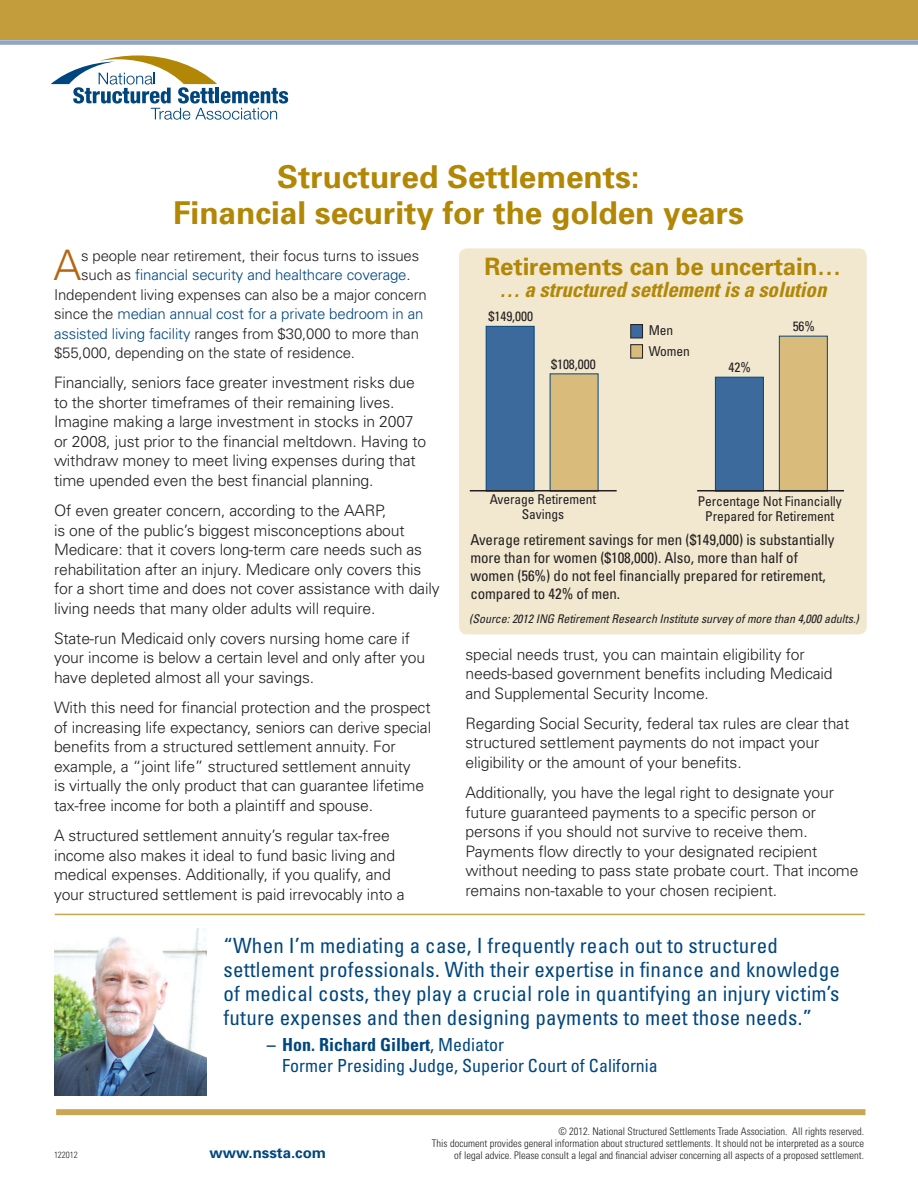
<style>
.page{position:relative;width:918px;height:1188px;background:#fff}
.page>*{position:absolute;margin:0;border:0;box-sizing:border-box;transform-origin:0 0}
.first_para{font:300 42px "Univers";color:#b66512}
.t1{font:700 31.5px/36px "Univers";color:#b28705;text-align:center}
.subhead{font:700 24px "Univers";letter-spacing:-.005em;color:#b28705}
.t2{font:condensed 21px/24px "Univers";letter-spacing:.01em;color:#00467e}
.subhead-2{font:italic 700 condensed 21px "Univers";letter-spacing:-.005em;color:#b28705}
.attribute{font:condensed 18px "Univers";color:#00467e}
.attribute-2{font:700 condensed 18px "Univers";color:#00467e}
.body{font:300 15.75px/19.5px "Univers";letter-spacing:-.01em;color:#231f20}
.first_para-2{font:300 15px "Univers";letter-spacing:-.01em;color:#231f20}
.subhead-3{font:condensed 15px/18px "Univers";letter-spacing:-.005em;color:#231f20}
.first_para-3{font:300 15px "Univers";letter-spacing:-.01em;color:#00467e}
.t3{font:700 15px "Univers";color:#00467e}
.subhead-4{font:condensed 13.5px/15px "Univers";letter-spacing:-.005em;color:#231f20;text-align:center}
.subhead-5{font:italic condensed 12px "Univers";letter-spacing:-.005em;color:#231f20}
.t4{font:300 condensed 10.5px/12px "Univers";color:#231f20;text-align:right}
.t5{font:300 condensed 9px "Univers";color:#231f20}
.s1{color:#231f20}
.s2{color:#00467e}
.s3{font-weight:400}
</style>
<div class="page">
<div style="left:0;top:0;width:918px;height:40px;background:#c39c3b"></div>
<div style="left:0;top:40px;width:918px;height:5px;background:#8fa4c7"></div>
<svg style="left:51px;top:55px;width:237px;height:65px"></svg>
<div style="left:459px;top:248px;width:408px;height:386px;background:#f2e8d0;border-radius:8px"></div>
<div style="left:550px;top:373px;width:48px;height:118px;background:#d9bb7b"></div>
<div style="left:486px;top:326px;width:49px;height:165px;background:#3c6a9d;border:1px solid #00467e"></div>
<div style="left:779px;top:336px;width:49px;height:155px;background:#d9bb7b;border:1px solid #00467e"></div>
<div style="left:715px;top:377px;width:49px;height:114px;background:#3c6a9d;border:1px solid #00467e"></div>
<hr style="left:470px;top:490px;width:147px;height:1px;background:#231f20">
<hr style="left:697px;top:490px;width:147px;height:1px;background:#231f20">
<div style="left:56px;top:1109px;width:809px;height:6px;background:#caa652"></div>
<img style="left:54px;top:929px;width:153px;height:166px">
<hr style="left:55px;top:914px;width:810px;height:1px;background:#caa652">
<div style="left:631px;top:325px;width:12px;height:13px;background:#3c6a9d"></div>
<div style="left:630px;top:324px;width:13px;height:14px;border:1px solid #231f20"></div>
<div style="left:631px;top:345px;width:12px;height:13px;background:#d9bb7b"></div>
<div style="left:630px;top:344px;width:13px;height:14px;border:1px solid #231f20"></div>
<p class="t1" style="left:173px;top:158px;width:572px">Structured Settlements:<br>Financial security for the golden years</p>
<p class="first_para" style="left:54px;top:240px;width:30px">A</p>
<p class="first_para-2" style="left:81px;top:246px;width:340px">s people near retirement, their focus turns to issues</p>
<p class="first_para-3" style="left:81px;top:266px;width:331px"><span class="s1">such as</span> financial security and healthcare coverage<span class="s1">.</span></p>
<p class="first_para-2" style="left:54px;top:285px;width:374px">Independent living expenses can also be a major concern</p>
<p class="first_para-3" style="left:54px;top:305px;width:371px"><span class="s1">since the</span> median annual cost for a private bedroom in an</p>
<p class="first_para-2" style="left:54px;top:324px;width:367px"><span class="s2">assisted living facility</span> ranges from $30,000 to more than</p>
<p class="first_para-2" style="left:54px;top:344px;width:303px">$55,000, depending on the state of residence.</p>
<p class="body" style="left:54px;top:373px;width:374px">Financially, seniors face greater investment risks due to the shorter timeframes of their remaining lives.<br>Imagine making a large investment in stocks in 2007 or 2008, just prior to the financial meltdown. Having to withdraw money to meet living expenses during that time upended even the best financial planning.</p>
<p class="body" style="left:54px;top:500px;width:387px">Of even greater concern, according to the AARP,<br>is one of the public’s biggest misconceptions about Medicare: that it covers long-term care needs such as rehabilitation after an injury. Medicare only covers this for a short time and does not cover assistance with daily living needs that many older adults will require.</p>
<p class="body" style="left:54px;top:628px;width:373px">State-run Medicaid only covers nursing home care if your income is below a certain level and only after you have depleted almost all your savings.</p>
<p class="body" style="left:54px;top:697px;width:379px">With this need for financial protection and the prospect of increasing life expectancy, seniors can derive special benefits from a structured settlement annuity. For example, a “joint life” structured settlement annuity<br>is virtually the only product that can guarantee lifetime tax-free income for both a plaintiff and spouse.</p>
<p class="body" style="left:54px;top:825px;width:352px">A structured settlement annuity’s regular tax-free income also makes it ideal to fund basic living and medical expenses. Additionally, if you qualify, and your structured settlement is paid irrevocably into a</p>
<p class="subhead" style="left:484px;top:251px;width:358px">Retirements can be uncertain…</p>
<p class="subhead-2" style="left:499px;top:277px;width:329px">… a structured settlement is a solution</p>
<p class="subhead-4" style="left:489px;top:308px;width:46px">$149,000</p>
<p class="subhead-4" style="left:649px;top:323px;width:26px">Men</p>
<p class="subhead-4" style="left:793px;top:318px;width:24px">56%</p>
<p class="subhead-4" style="left:649px;top:343px;width:43px">Women</p>
<p class="subhead-4" style="left:551px;top:356px;width:46px">$108,000</p>
<p class="subhead-4" style="left:729px;top:359px;width:24px">42%</p>
<p class="subhead-4" style="left:490px;top:492px;width:108px">Average Retirement<br>Savings</p>
<p class="subhead-3" style="left:470px;top:530px;width:366px">Average retirement savings for men ($149,000) is substantially more than for women ($108,000). Also, more than half of women (56%) do not feel financially prepared for retirement, compared to 42% of men.</p>
<p class="subhead-4" style="left:698px;top:493px;width:146px">Percentage Not Financially<br>Prepared for Retirement</p>
<p class="subhead-5" style="left:469px;top:611px;width:391px">(Source: 2012 ING Retirement Research Institute survey of more than 4,000 adults.)</p>
<p class="body" style="left:465px;top:644px;width:369px">special needs trust, you can maintain eligibility for needs-based government benefits including Medicaid and Supplemental Security Income.</p>
<p class="body" style="left:465px;top:713px;width:385px">Regarding Social Security, federal tax rules are clear that structured settlement payments do not impact your eligibility or the amount of your benefits.</p>
<p class="body" style="left:465px;top:782px;width:395px">Additionally, you have the legal right to designate your future guaranteed payments to a specific person or persons if you should not survive to receive them.<br>Payments flow directly to your designated recipient without needing to pass state probate court. That income remains non-taxable to your chosen recipient.</p>
<p class="t5" style="left:54px;top:1150px;width:25px">122012</p>
<p class="t2" style="left:224px;top:933px;width:618px">“When I’m mediating a case, I frequently reach out to structured settlement professionals. With their expertise in finance and knowledge of medical costs, they play a crucial role in quantifying an injury victim’s future expenses and then designing payments to meet those needs.”</p>
<p class="attribute-2" style="left:267px;top:1034px;width:239px">– Hon. Richard Gilbert<span class="s3">, Mediator</span></p>
<p class="attribute" style="left:282px;top:1054px;width:377px">Former Presiding Judge, Superior Court of California</p>
<p class="t3" style="left:209px;top:1143px;width:118px">www.nssta.com</p>
<p class="t4" style="left:432px;top:1126px;width:434px">© 2012. National Structured Settlements Trade Association. All rights reserved.<br>This document provides general information about structured settlements. It should not be interpreted as a source of legal advice. Please consult a legal and financial adviser concerning all aspects of a proposed settlement.</p>
</div>
